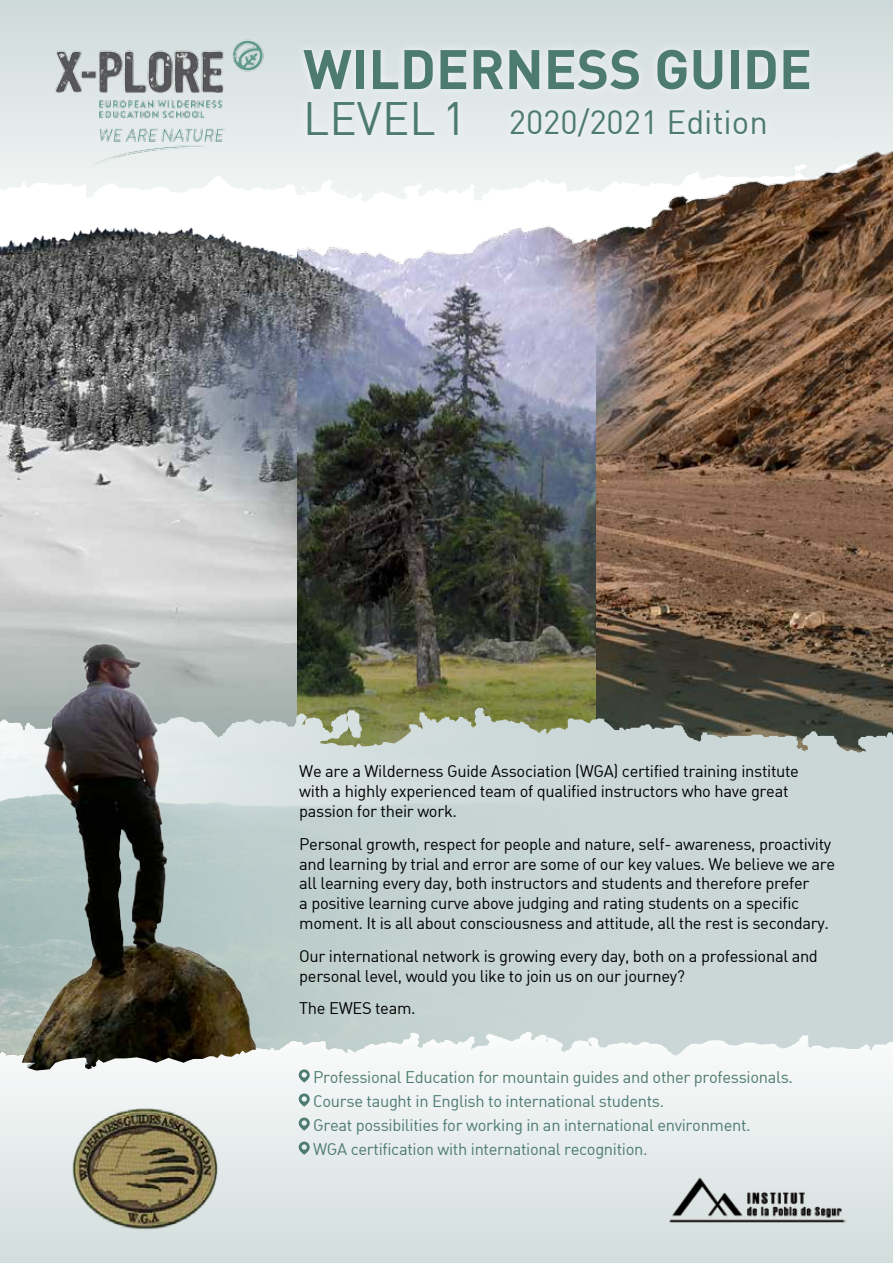
<style>
.page{position:relative;width:893px;height:1263px;background:#fff}
.page>*{position:absolute;margin:0;border:0;box-sizing:border-box;transform-origin:0 0}
.t1{font:54.75px "DIN Bold";color:#4d7b6f}
.t2{font:33px "DIN";color:#4d7b6f}
.t3{font:16.5px/19.8px "DIN Regular Alternate";letter-spacing:-.02em;color:#000}
.t4{font:16.5px/24px "DIN Regular Alternate";letter-spacing:-.02em;color:#4d7b6f}
.s1{font-size:45.9px}
</style>
<div class="page">
<svg style="left:0;top:1070px;width:893px;height:193px"></svg>
<div style="left:0;top:0;width:893px;height:264px;background:#d1dcdb"></div>
<img style="left:595px;top:54px;width:298px;height:537px">
<div style="left:295px;top:40px;width:523px;height:106px;background:#e4ebea"></div>
<img style="left:669px;top:1176px;width:177px;height:48px">
<svg style="left:299px;top:1070px;width:11px;height:12px"></svg>
<svg style="left:299px;top:1093px;width:11px;height:13px"></svg>
<svg style="left:299px;top:1117px;width:11px;height:14px"></svg>
<svg style="left:299px;top:1141px;width:11px;height:14px"></svg>
<img style="left:63px;top:1105px;width:167px;height:130px">
<img style="left:0;top:38px;width:298px;height:553px">
<img style="left:298px;top:38px;width:297px;height:553px">
<svg style="left:0;top:591px;width:893px;height:117px;background:#766b5f"></svg>
<svg style="left:826px;top:708px;width:67px;height:343px;background:#becac8"></svg>
<img style="left:0;top:613px;width:826px;height:457px">
<img style="left:47px;top:38px;width:224px;height:134px">
<h1 class="t1" style="left:303px;top:33px;width:510px">WILDERNESS GUIDE</h1>
<h2 class="t2" style="left:303px;top:102px;width:466px"><span class="s1">LEVEL 1</span> 2020/2021 Edition</h2>
<p class="t3" style="left:299px;top:761px;width:501px">We are a Wilderness Guide Association (WGA) certified training institute with a highly experienced team of qualified instructors who have great passion for their work.</p>
<p class="t3" style="left:299px;top:834px;width:537px">Personal growth, respect for people and nature, self- awareness, proactivity and learning by trial and error are some of our key values. We believe we are all learning every day, both instructors and students and therefore prefer<br>a positive learning curve above judging and rating students on a specific moment. It is all about consciousness and attitude, all the rest is secondary.</p>
<p class="t3" style="left:299px;top:946px;width:520px">Our international network is growing every day, both on a professional and personal level, would you like to join us on our journey?</p>
<p class="t3" style="left:299px;top:998px;width:118px">The EWES team.</p>
<p class="t4" style="left:313px;top:1064px;width:481px">Professional Education for mountain guides and other professionals.<br>Course taught in English to international students.<br>Great possibilities for working in an international environment.<br>WGA certification with international recognition.</p>
</div>
